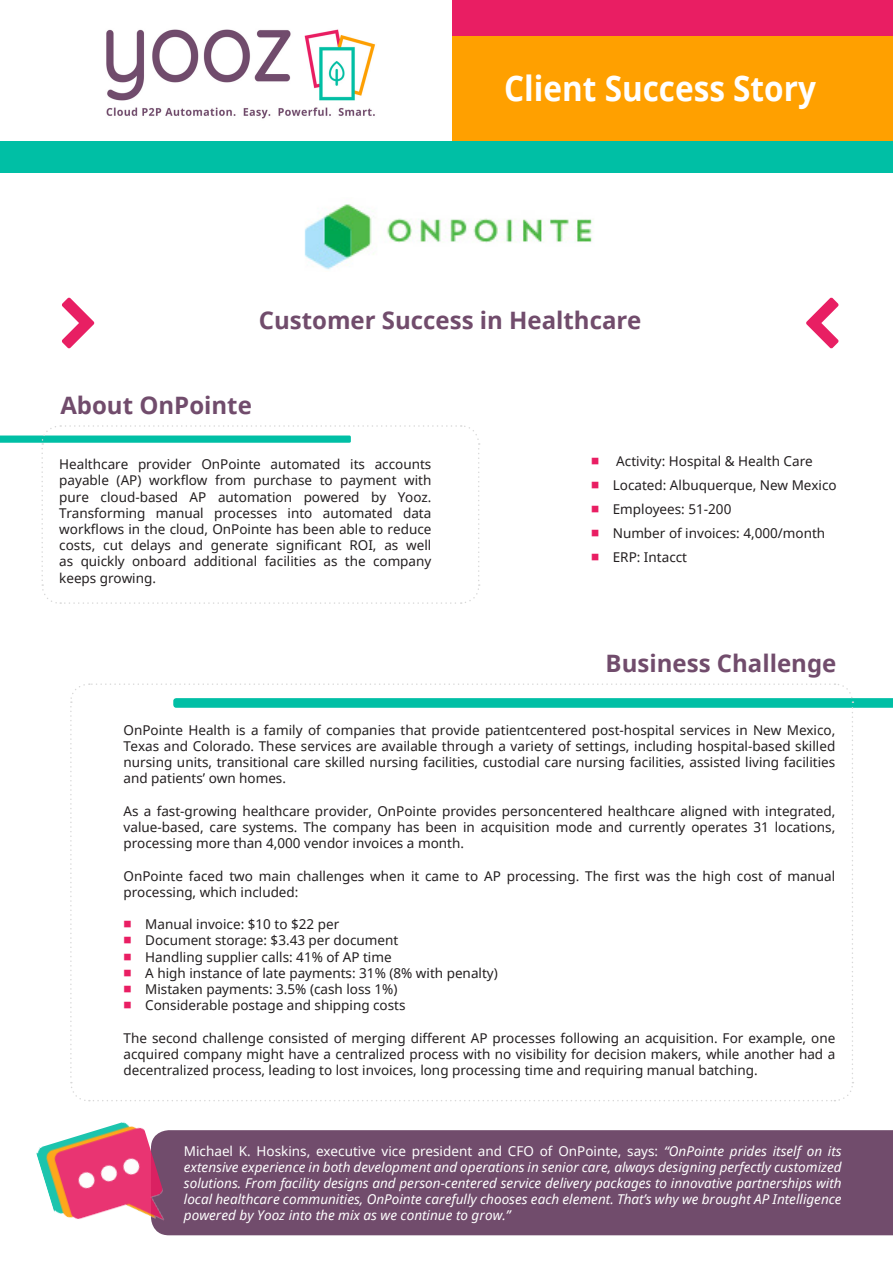
<style>
.page{position:relative;width:893px;height:1263px;background:#fff}
.page>*{position:absolute;margin:0;border:0;box-sizing:border-box;transform-origin:0 0}
.Client_succes_story{font:700 34.65px "Noto Sans UI";color:#fff;scale:.91 1}
.Title_2{font:700 24px "Noto Sans UI";color:#714c6c}
.Title_3{font:700 24px "Noto Sans UI";color:#714c6c}
.citation2{font:13.5px/16.2px "Noto Sans UI";color:#231f20;text-align:justify}
.Citation{font:italic 13.5px/16.2px "Noto Sans UI";color:#fff;text-align:justify}
.s1{color:#e91e63}
.s2{font-style:normal}
</style>
<div class="page">
<div style="left:171px;top:1130px;width:722px;height:105px;background:#714c6c"></div>
<img style="left:106px;top:29px;width:270px;height:90px">
<svg style="left:0;top:425px;width:480px;height:179px"></svg>
<svg style="left:70px;top:683px;width:823px;height:419px"></svg>
<svg style="left:62px;top:297px;width:32px;height:52px"></svg>
<svg style="left:806px;top:297px;width:33px;height:52px"></svg>
<div style="left:453px;top:0;width:440px;height:36px;background:#e91e63"></div>
<div style="left:453px;top:36px;width:440px;height:105px;background:#ffa000"></div>
<div style="left:0;top:141px;width:893px;height:32px;background:#00bfa5"></div>
<img style="left:36px;top:1122px;width:135px;height:114px">
<img style="left:304px;top:204px;width:290px;height:66px">
<p class="Client_succes_story" style="left:504px;top:64px;width:344px">Client Success Story</p>
<p class="Title_2" style="left:259px;top:303px;width:384px">Customer Success in Healthcare</p>
<p class="Title_2" style="left:60px;top:388px;width:193px">About OnPointe</p>
<p class="citation2" style="left:59px;top:456px;width:374px">Healthcare provider OnPointe automated its accounts payable (AP) workflow from purchase to payment with pure cloud-based AP automation powered by Yooz.<br>Transforming manual processes into automated data workflows in the cloud, OnPointe has been able to reduce costs, cut delays and generate significant ROI, as well as quickly onboard additional facilities as the company keeps growing.</p>
<p class="citation2" style="left:591px;top:452px;width:223px"><span class="s1">■</span> Activity: Hospital &amp; Health Care</p>
<p class="citation2" style="left:591px;top:476px;width:247px"><span class="s1">■</span> Located: Albuquerque, New Mexico</p>
<p class="citation2" style="left:591px;top:500px;width:142px"><span class="s1">■</span> Employees: 51-200</p>
<p class="citation2" style="left:591px;top:524px;width:236px"><span class="s1">■</span> Number of invoices: 4,000/month</p>
<p class="citation2" style="left:591px;top:548px;width:98px"><span class="s1">■</span> ERP: Intacct</p>
<p class="Title_3" style="left:606px;top:646px;width:232px">Business Challenge</p>
<p class="citation2" style="left:124px;top:721px;width:713px">OnPointe Health is a family of companies that provide patientcentered post-hospital services in New Mexico, Texas and Colorado. These services are available through a variety of settings, including hospital-based skilled nursing units, transitional care skilled nursing facilities, custodial care nursing facilities, assisted living facilities and patients’ own homes.</p>
<p class="citation2" style="left:124px;top:802px;width:713px">As a fast-growing healthcare provider, OnPointe provides personcentered healthcare aligned with integrated, value-based, care systems. The company has been in acquisition mode and currently operates 31 locations, processing more than 4,000 vendor invoices a month.</p>
<p class="citation2" style="left:124px;top:867px;width:713px">OnPointe faced two main challenges when it came to AP processing. The first was the high cost of manual processing, which included:</p>
<p class="citation2" style="left:124px;top:916px;width:217px"><span class="s1">■</span> Manual invoice: $10 to $22 per</p>
<p class="citation2" style="left:124px;top:932px;width:276px"><span class="s1">■</span> Document storage: $3.43 per document</p>
<p class="citation2" style="left:124px;top:948px;width:270px"><span class="s1">■</span> Handling supplier calls: 41% of AP time</p>
<p class="citation2" style="left:124px;top:964px;width:376px"><span class="s1">■</span> A high instance of late payments: 31% (8% with penalty)</p>
<p class="citation2" style="left:124px;top:980px;width:275px"><span class="s1">■</span> Mistaken payments: 3.5% (cash loss 1%)</p>
<p class="citation2" style="left:124px;top:997px;width:284px"><span class="s1">■</span> Considerable postage and shipping costs</p>
<p class="citation2" style="left:124px;top:1029px;width:713px">The second challenge consisted of merging different AP processes following an acquisition. For example, one acquired company might have a centralized process with no visibility for decision makers, while another had a decentralized process, leading to lost invoices, long processing time and requiring manual batching.</p>
<p class="Citation" style="left:184px;top:1142px;width:659px"><span class="s2">Michael K. Hoskins, executive vice president and CFO of OnPointe, says:</span> “OnPointe prides itself on its extensive experience in both development and operations in senior care, always designing perfectly customized solutions. From facility designs and person-centered service delivery packages to innovative partnerships with local healthcare communities, OnPointe carefully chooses each element. That’s why we brought AP Intelligence powered by Yooz into the mix as we continue to grow.”</p>
</div>
